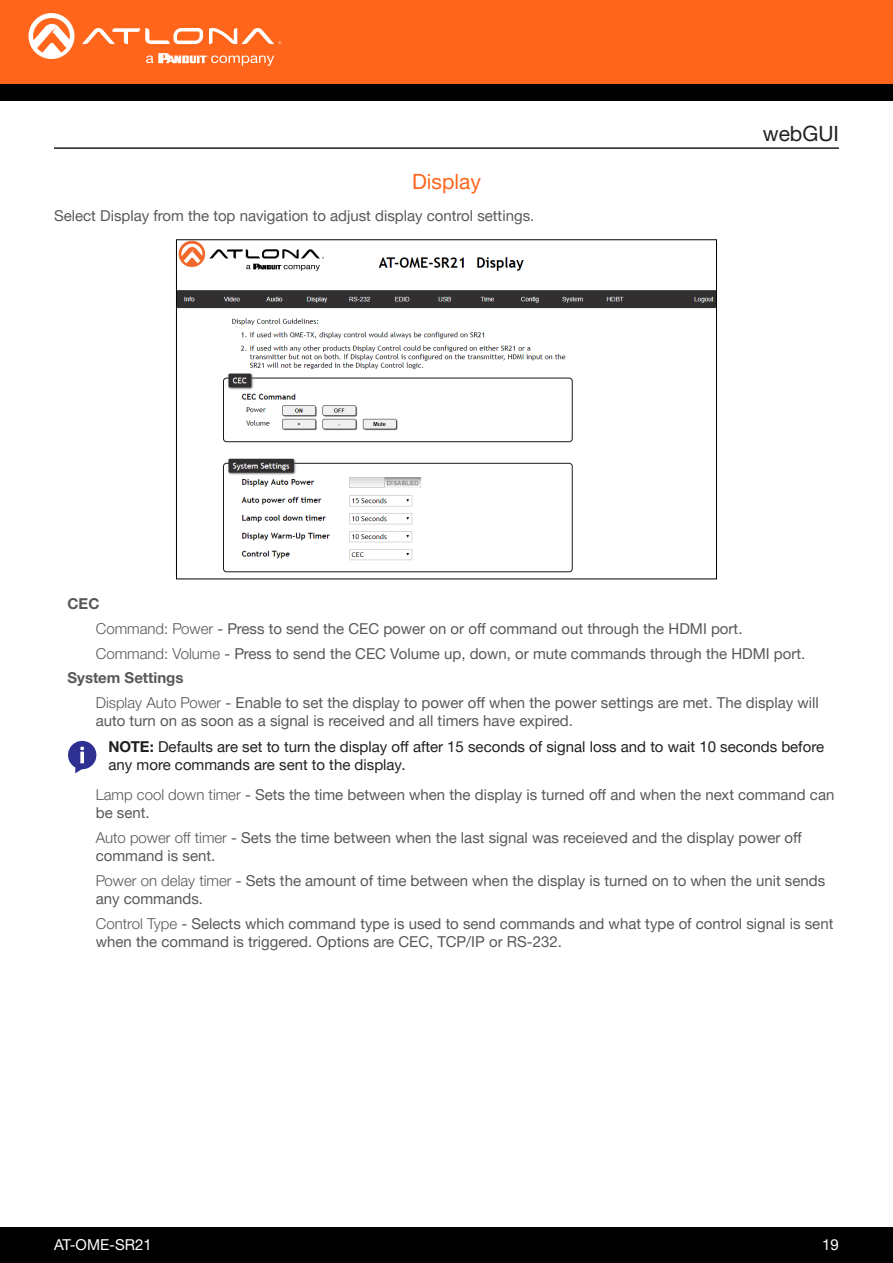
<style>
.page{position:relative;width:893px;height:1263px;background:#fff}
.page>*{position:absolute;margin:0;border:0;box-sizing:border-box;transform-origin:0 0}
.Subsection_Header{font:21px "Helvetica Neue LTW1 G";color:#ff661c}
.Non_TOC_Section_Head{font:21px "Helvetica Neue LTW1 G";color:#231f20}
.Bullets{font:15px/18px "Helvetica Neue LTW1 G";color:#57585a}
.General_Text{font:15px/18px "Helvetica Neue LTW1 G";color:#231f20}
.General_Text-2{font:15px "Helvetica Neue LTW1 G";color:#57585a}
.Bullets-2{font:700 15px "Helvetica Neue LTW1 G";color:#57585a}
.t1{font:15px "Helvetica Neue LTW1 G";color:#fff}
.s1{font-weight:300}
.s2{font-weight:700}
</style>
<div class="page">
<div style="left:0;top:1227px;width:893px;height:36px;background:#000"></div>
<div style="left:0;top:0;width:893px;height:84px;background:#ff661c"></div>
<div style="left:0;top:84px;width:893px;height:16px;background:#000"></div>
<svg style="left:82px;top:28px;width:121px;height:16px"></svg>
<svg style="left:209px;top:28px;width:72px;height:16px"></svg>
<svg style="left:29px;top:13px;width:45px;height:46px"></svg>
<svg style="left:146px;top:53px;width:128px;height:13px"></svg>
<hr style="left:54px;top:147px;width:785px;height:2px;background:#231f20">
<img style="left:178px;top:242px;width:537px;height:331px">
<svg style="left:68px;top:741px;width:28px;height:32px"></svg>
<p class="Subsection_Header" style="left:412px;top:169px;width:70px">Display</p>
<p class="General_Text-2" style="left:54px;top:207px;width:482px">Select Display from the top navigation to adjust display control settings.</p>
<p class="Non_TOC_Section_Head" style="left:763px;top:120px;width:78px">webGUI</p>
<p class="Bullets-2" style="left:68px;top:594px;width:33px">CEC</p>
<p class="Bullets" style="left:96px;top:619px;width:648px"><span class="s1">Command: Power</span> - Press to send the CEC power on or off command out through the HDMI port.</p>
<p class="Bullets" style="left:96px;top:644px;width:711px"><span class="s1">Command: Volume</span> - Press to send the CEC Volume up, down, or mute commands through the HDMI port.</p>
<p class="Bullets-2" style="left:68px;top:669px;width:118px">System Settings</p>
<p class="Bullets" style="left:96px;top:694px;width:725px"><span class="s1">Display Auto Power</span> - Enable to set the display to power off when the power settings are met. The display will auto turn on as soon as a signal is received and all timers have expired.</p>
<p class="General_Text" style="left:109px;top:737px;width:717px"><span class="s2">NOTE:</span> Defaults are set to turn the display off after 15 seconds of signal loss and to wait 10 seconds before any more commands are sent to the display.</p>
<p class="Bullets" style="left:96px;top:786px;width:740px"><span class="s1">Lamp cool down timer</span> - Sets the time between when the display is turned off and when the next command can be sent.</p>
<p class="Bullets" style="left:96px;top:829px;width:708px"><span class="s1">Auto power off timer</span> - Sets the time between when the last signal was receieved and the display power off command is sent.</p>
<p class="Bullets" style="left:96px;top:871px;width:731px"><span class="s1">Power on delay timer</span> - Sets the amount of time between when the display is turned on to when the unit sends any commands.</p>
<p class="Bullets" style="left:96px;top:914px;width:739px"><span class="s1">Control Type</span> - Selects which command type is used to send commands and what type of control signal is sent when the command is triggered. Options are CEC, TCP/IP or RS-232.</p>
<p class="t1" style="left:54px;top:1235px;width:99px">AT-OME-SR21</p>
<p class="t1" style="left:822px;top:1235px;width:18px">19</p>
</div>
